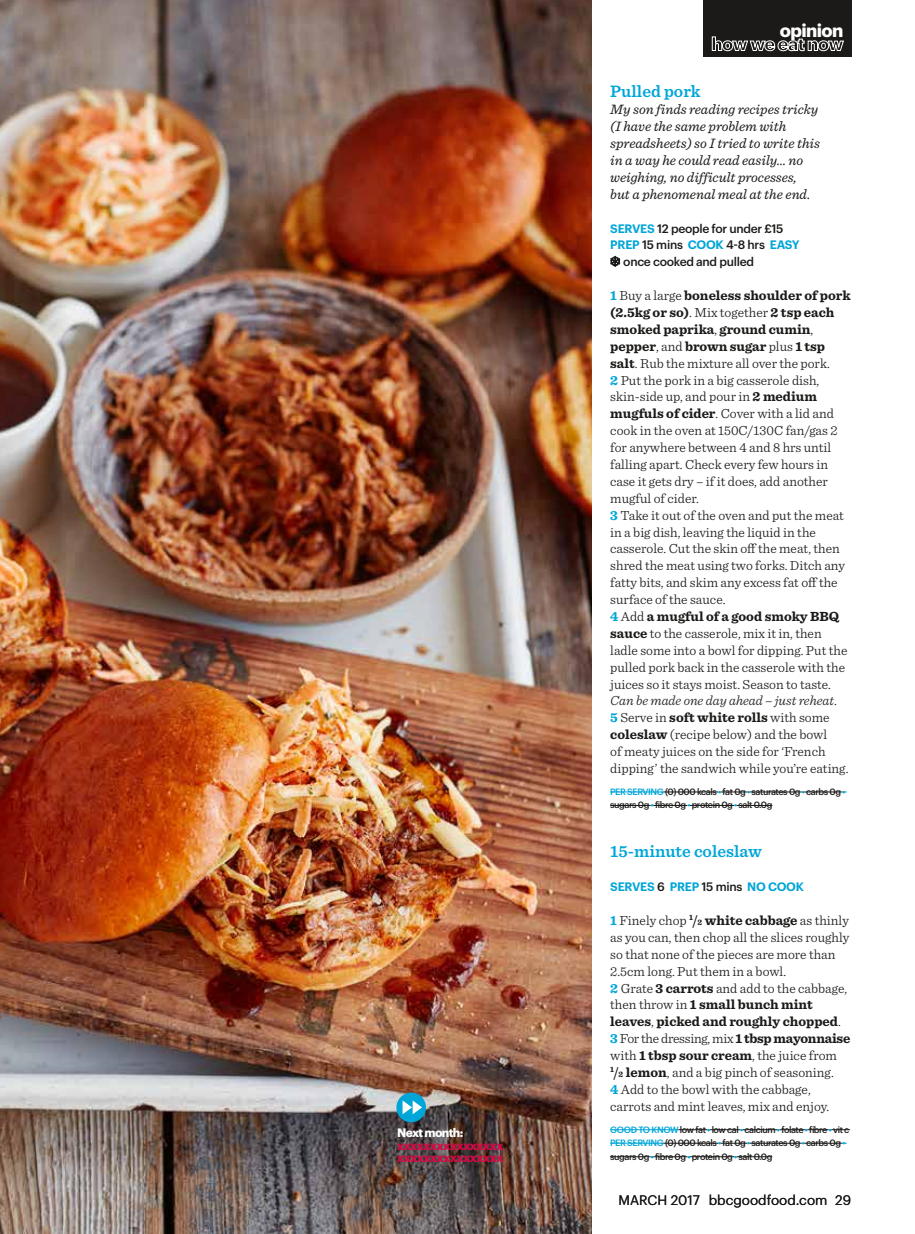
<style>
.page{position:relative;width:915px;height:1234px;background:#fff}
.page>*{position:absolute;margin:0;border:0;box-sizing:border-box;transform-origin:0 0}
.t1{font:700 18px "Graphik";letter-spacing:-.03em;color:#fff}
.t2{font:600 17.25px "Sentinel";color:#00a6d8}
.t3{font:italic 14.25px/16.8px "Sentinel";color:#1b1a18}
.t4{font:300 13.8px/17px "Sentinel";color:#1b1a18}
.t5{font:13.5px "Graphik";color:#1b1a18}
.t6{font:500 12px/16.8px "Graphik";letter-spacing:-.025em;color:#1b1a18}
.t7{font:700 12px/12.8px "Graphik";letter-spacing:-.05em;color:#d60946}
.t8{font:600 12px "Graphik";letter-spacing:-.02em;color:#00a6d8}
.t9{font:700 12px "Graphik";letter-spacing:-.05em;color:#fff}
.t10{font:500 9px/13.5px "Graphik";letter-spacing:-.05em;color:#1b1a18}
.s1{font-weight:600;color:#00a6d8}
.s2{font-weight:700;color:#00a6d8}
.s3{font-weight:700}
.s4{font-style:italic}
.s5{color:#00a6d8}
.s6{font-weight:500;color:#1b1a18}
.s7{font-weight:700;font-size:8.25px}
</style>
<div class="page">
<img style="left:0;top:0;width:591px;height:1233px">
<div style="left:702px;top:0;width:148px;height:57px;background:#1b1a18"></div>
<svg style="left:711px;top:36px;width:132px;height:15px"></svg>
<svg style="left:610px;top:256px;width:9px;height:10px"></svg>
<hr style="left:610px;top:791px;width:53px;height:1px;background:#00a6d8">
<hr style="left:663px;top:791px;width:55px;height:1px;background:#1b1a18">
<svg style="left:718px;top:791px;width:31px;height:1px"></svg>
<hr style="left:749px;top:791px;width:52px;height:1px;background:#1b1a18">
<hr style="left:804px;top:791px;width:38px;height:1px;background:#1b1a18">
<hr style="left:610px;top:805px;width:40px;height:1px;background:#1b1a18">
<hr style="left:653px;top:805px;width:34px;height:1px;background:#1b1a18">
<hr style="left:689px;top:805px;width:45px;height:1px;background:#1b1a18">
<hr style="left:736px;top:805px;width:36px;height:1px;background:#1b1a18">
<hr style="left:610px;top:1129px;width:68px;height:1px;background:#00a6d8">
<svg style="left:678px;top:1129px;width:31px;height:1px"></svg>
<hr style="left:709px;top:1129px;width:30px;height:1px;background:#1b1a18">
<hr style="left:742px;top:1129px;width:34px;height:1px;background:#1b1a18">
<svg style="left:776px;top:1129px;width:73px;height:1px"></svg>
<hr style="left:610px;top:1142px;width:53px;height:1px;background:#00a6d8">
<hr style="left:663px;top:1142px;width:55px;height:1px;background:#1b1a18">
<svg style="left:718px;top:1142px;width:31px;height:1px"></svg>
<hr style="left:749px;top:1142px;width:52px;height:1px;background:#1b1a18">
<hr style="left:804px;top:1142px;width:38px;height:1px;background:#1b1a18">
<hr style="left:610px;top:1156px;width:40px;height:1px;background:#1b1a18">
<hr style="left:653px;top:1156px;width:34px;height:1px;background:#1b1a18">
<hr style="left:689px;top:1156px;width:45px;height:1px;background:#1b1a18">
<hr style="left:736px;top:1156px;width:36px;height:1px;background:#1b1a18">
<div style="left:397px;top:1093px;width:28px;height:28px;background:#00a6d8;border-radius:50%"></div>
<div style="left:396px;top:1092px;width:30px;height:29px;border:1px solid #00a6d8;border-radius:50%"></div>
<svg style="left:402px;top:1100px;width:20px;height:13px"></svg>
<p class="t9" style="left:397px;top:1122px;width:68px">Next month:</p>
<p class="t7" style="left:397px;top:1137px;width:108px">xxxxxxxxxxxxxxxx xxxxxxxxxxxxxxxx</p>
<h1 class="t1" style="left:744px;top:16px;width:100px">food stories</h1>
<h1 class="t1" style="left:779px;top:16px;width:65px">opinion</h1>
<p class="t2" style="left:610px;top:78px;width:92px">Pulled pork</p>
<p class="t3" style="left:610px;top:100px;width:211px">My son finds reading recipes tricky (I have the same problem with spreadsheets) so I tried to write this in a way he could read easily… no weighing, no difficult processes, but a phenomenal meal at the end.</p>
<p class="t6" style="left:610px;top:219px;width:191px"><span class="s1">SERVES</span> 12 people for under £15<br><span class="s1">PREP</span> 15 mins <span class="s1">COOK</span> 4-8 hrs <span class="s1">EASY </span>❄ once cooked and pulled</p>
<p class="t4" style="left:610px;top:286px;width:242px"><span class="s2">1</span> Buy a large <span class="s3">boneless shoulder of pork (2.5kg or so)</span>. Mix together <span class="s3">2 tsp each smoked paprika</span>, <span class="s3">ground cumin</span>, <span class="s3">pepper</span>, and <span class="s3">brown sugar</span> plus <span class="s3">1 tsp salt</span>. Rub the mixture all over the pork.<br><span class="s2">2</span> Put the pork in a big casserole dish, skin-side up, and pour in <span class="s3">2 medium mugfuls of cider</span>. Cover with a lid and cook in the oven at 150C/130C fan/gas 2 for anywhere between 4 and 8 hrs until falling apart. Check every few hours in case it gets dry – if it does, add another mugful of cider.<br><span class="s2">3</span> Take it out of the oven and put the meat in a big dish, leaving the liquid in the casserole. Cut the skin off the meat, then shred the meat using two forks. Ditch any fatty bits, and skim any excess fat off the surface of the sauce.<br><span class="s2">4</span> Add <span class="s3">a mugful of a good smoky BBQ sauce</span> to the casserole, mix it in, then ladle some into a bowl for dipping. Put the pulled pork back in the casserole with the juices so it stays moist. Season to taste.<br><span class="s4">Can be made one day ahead – just reheat</span>.<br><span class="s2">5</span> Serve in <span class="s3">soft white rolls</span> with some <span class="s3">coleslaw</span> (recipe below) and the bowl<br>of meaty juices on the side for ‘French dipping’ the sandwich while you’re eating.</p>
<p class="t10" style="left:610px;top:784px;width:236px"><span class="s5">PER SERVING</span> (0) 000 kcals <span class="s5">•</span> fat 0g <span class="s5">•</span> saturates 0g <span class="s5">•</span> carbs 0g <span class="s5">• </span>sugars 0g <span class="s5">•</span> fibre 0g <span class="s5">•</span> protein 0g <span class="s5">•</span> salt 0.0g</p>
<p class="t2" style="left:610px;top:838px;width:153px">15-minute coleslaw</p>
<p class="t8" style="left:610px;top:877px;width:195px">SERVES <span class="s6">6</span> PREP <span class="s6">15 mins</span> NO COOK</p>
<p class="t4" style="left:610px;top:910px;width:241px"><span class="s2">1</span> Finely chop <sup>1</sup><span class="s3">/</span><span class="s7">2</span> <span class="s3">white cabbage</span> as thinly as you can, then chop all the slices roughly so that none of the pieces are more than 2.5cm long. Put them in a bowl.<br><span class="s2">2</span> Grate <span class="s3">3 carrots</span> and add to the cabbage, then throw in <span class="s3">1 small bunch mint leaves</span>, <span class="s3">picked and roughly chopped</span>.<br><span class="s2">3</span> For the dressing, mix <span class="s3">1 tbsp mayonnaise </span>with <span class="s3">1 tbsp sour cream</span>, the juice from <sup>1</sup><span class="s3">/</span><span class="s7">2</span> <span class="s3">lemon</span>, and a big pinch of seasoning.<br><span class="s2">4</span> Add to the bowl with the cabbage, carrots and mint leaves, mix and enjoy.</p>
<p class="t10" style="left:610px;top:1121px;width:240px"><span class="s5">GOOD TO KNOW</span> low fat <span class="s5">•</span> low cal <span class="s5">•</span> calcium <span class="s5">•</span> folate <span class="s5">•</span> fibre <span class="s5">•</span> vit c<br><span class="s5">PER SERVING</span> (0) 000 kcals <span class="s5">•</span> fat 0g <span class="s5">•</span> saturates 0g <span class="s5">•</span> carbs 0g <span class="s5">• </span>sugars 0g <span class="s5">•</span> fibre 0g <span class="s5">•</span> protein 0g <span class="s5">•</span> salt 0.0g</p>
<p class="t5" style="left:618px;top:1189px;width:234px">MARCH 2017 bbcgoodfood.com 29</p>
</div>
